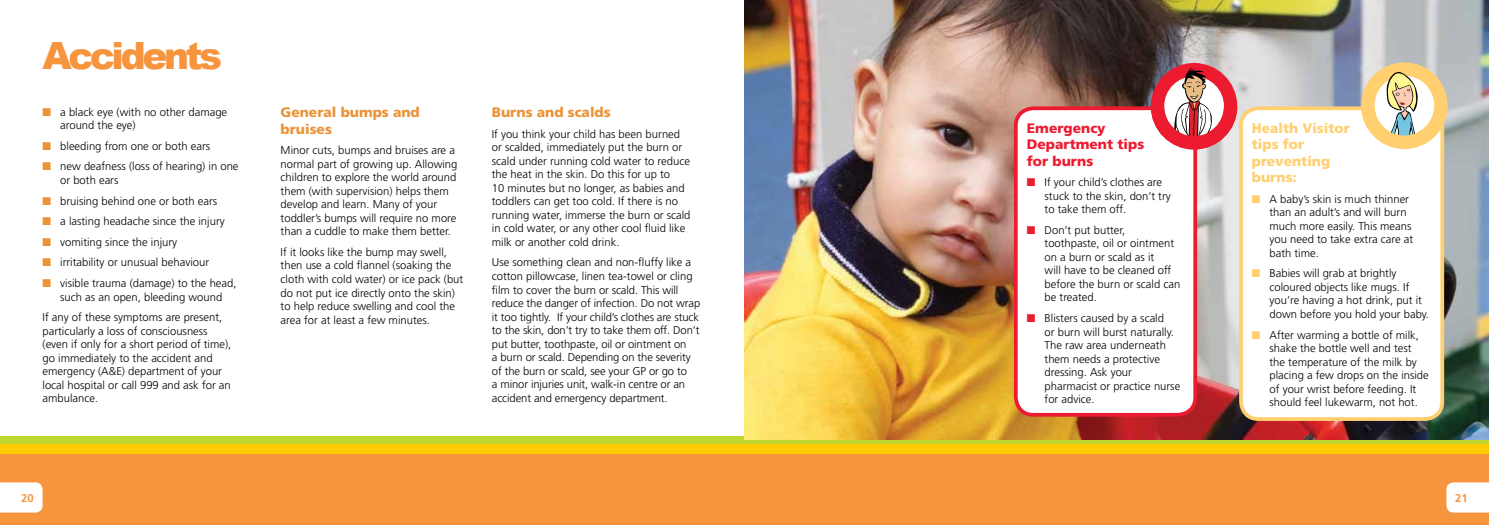
<style>
.page{position:relative;width:1489px;height:525px;background:#fff}
.page>*{position:absolute;margin:0;border:0;box-sizing:border-box;transform-origin:0 0}
.t1{font:900 37.5px "Arial";letter-spacing:-.09em;color:#f7943e}
.t2{font:900 13.75px/16.5px "Frutiger";color:#ffcf70}
.t3{font:900 13.75px/16.5px "Frutiger";color:#eb9337}
.t4{font:900 13.75px/16.5px "Frutiger";color:#ed1b2f}
.t5{font:300 11.25px/13.5px "Frutiger";color:#000}
.t6{font:700 11.25px "Frutiger";color:#f7943e}
.s1{color:#eb9337}
.s2{color:#ed1b2f}
.s3{color:#ffcf70}
</style>
<div class="page">
<div style="left:0;top:436px;width:1488px;height:87px;background:#bfd730"></div>
<div style="left:0;top:444px;width:1488px;height:80px;background:#ffcb05"></div>
<div style="left:0;top:454px;width:1488px;height:70px;background:#f7943e"></div>
<svg style="left:1446px;top:482px;width:42px;height:30px"></svg>
<svg style="left:0;top:482px;width:43px;height:30px"></svg>
<img style="left:744px;top:0;width:744px;height:439px">
<div style="left:1015px;top:108px;width:180px;height:306px;background:#fff;border-radius:18px"></div>
<div style="left:1013px;top:106px;width:183px;height:310px;border:4px solid #ed1b2f;border-radius:18px"></div>
<svg style="left:1144px;top:68px;width:99px;height:88px"></svg>
<div style="left:1240px;top:108px;width:201px;height:311px;background:#fff;border-radius:18px"></div>
<div style="left:1238px;top:106px;width:205px;height:314px;border:4px solid #ffcf70;border-radius:18px"></div>
<div style="left:1360px;top:62px;width:87px;height:87px;border:13px solid #ffcf70;border-radius:50%"></div>
<svg style="left:1354px;top:68px;width:99px;height:87px"></svg>
<h1 class="t1" style="left:43px;top:29px;width:181px">Accidents</h1>
<p class="t5" style="left:60px;top:105px;width:168px;text-indent:-18px"><span class="s1">■</span> a black eye (with no other damage around the eye)</p>
<p class="t5" style="left:43px;top:139px;width:169px"><span class="s1">■</span> bleeding from one or both ears</p>
<p class="t5" style="left:60px;top:160px;width:180px;text-indent:-18px"><span class="s1">■</span> new deafness (loss of hearing) in one or both ears</p>
<p class="t5" style="left:43px;top:194px;width:176px"><span class="s1">■</span> bruising behind one or both ears</p>
<p class="t5" style="left:43px;top:214px;width:184px"><span class="s1">■</span> a lasting headache since the injury</p>
<p class="t5" style="left:43px;top:235px;width:136px"><span class="s1">■</span> vomiting since the injury</p>
<p class="t5" style="left:43px;top:255px;width:168px"><span class="s1">■</span> irritability or unusual behaviour</p>
<p class="t5" style="left:43px;top:276px;width:195px;text-align:center"><span class="s1">■</span> visible trauma (damage) to the head, such as an open, bleeding wound</p>
<p class="t5" style="left:43px;top:310px;width:190px">If any of these symptoms are present, particularly a loss of consciousness (even if only for a short period of time), go immediately to the accident and emergency (A&amp;E) department of your local hospital or call 999 and ask for an ambulance.</p>
<p class="t3" style="left:281px;top:104px;width:141px">General bumps and bruises</p>
<p class="t5" style="left:281px;top:143px;width:178px">Minor cuts, bumps and bruises are a normal part of growing up. Allowing children to explore the world around them (with supervision) helps them develop and learn. Many of your toddler’s bumps will require no more than a cuddle to make them better.</p>
<p class="t5" style="left:281px;top:245px;width:184px">If it looks like the bump may swell, then use a cold flannel (soaking the cloth with cold water) or ice pack (but do not put ice directly onto the skin) to help reduce swelling and cool the area for at least a few minutes.</p>
<p class="t3" style="left:492px;top:104px;width:120px">Burns and scalds</p>
<p class="t5" style="left:492px;top:127px;width:200px">If you think your child has been burned or scalded, immediately put the burn or scald under running cold water to reduce the heat in the skin. Do this for up to<br>10 minutes but no longer, as babies and toddlers can get too cold. If there is no running water, immerse the burn or scald in cold water, or any other cool fluid like milk or another cold drink.</p>
<p class="t5" style="left:492px;top:256px;width:210px">Use something clean and non-fluffy like a cotton pillowcase, linen tea-towel or cling film to cover the burn or scald. This will reduce the danger of infection. Do not wrap it too tightly. If your child’s clothes are stuck to the skin, don’t try to take them off. Don’t put butter, toothpaste, oil or ointment on<br>a burn or scald. Depending on the severity of the burn or scald, see your GP or go to<br>a minor injuries unit, walk-in centre or an accident and emergency department.</p>
<p class="t4" style="left:1026px;top:119px;width:119px">Emergency<br>Department tips for burns</p>
<p class="t5" style="left:1044px;top:175px;width:128px;text-indent:-18px"><span class="s2">■</span> If your child’s clothes are stuck to the skin, don’t try to take them off.</p>
<p class="t5" style="left:1044px;top:223px;width:137px;text-indent:-18px"><span class="s2">■</span> Don’t put butter, toothpaste, oil or ointment on a burn or scald as it<br>will have to be cleaned off before the burn or scald can be treated.</p>
<p class="t5" style="left:1044px;top:311px;width:137px;text-indent:-18px"><span class="s2">■</span> Blisters caused by a scald<br>or burn will burst naturally.<br>The raw area underneath them needs a protective dressing. Ask your pharmacist or practice nurse for advice.</p>
<p class="t2" style="left:1251px;top:119px;width:99px">Health Visitor tips for preventing burns:</p>
<p class="t5" style="left:1269px;top:192px;width:145px;text-indent:-18px"><span class="s3">■</span> A baby’s skin is much thinner than an adult’s and will burn much more easily. This means you need to take extra care at bath time.</p>
<p class="t5" style="left:1269px;top:266px;width:161px;text-indent:-18px"><span class="s3">■</span> Babies will grab at brightly coloured objects like mugs. If you’re having a hot drink, put it down before you hold your baby.</p>
<p class="t5" style="left:1269px;top:328px;width:161px;text-indent:-18px"><span class="s3">■</span> After warming a bottle of milk, shake the bottle well and test the temperature of the milk by placing a few drops on the inside of your wrist before feeding. It should feel lukewarm, not hot.</p>
<p class="t6" style="left:21px;top:491px;width:14px">20</p>
<p class="t6" style="left:1454px;top:491px;width:14px">21</p>
</div>
